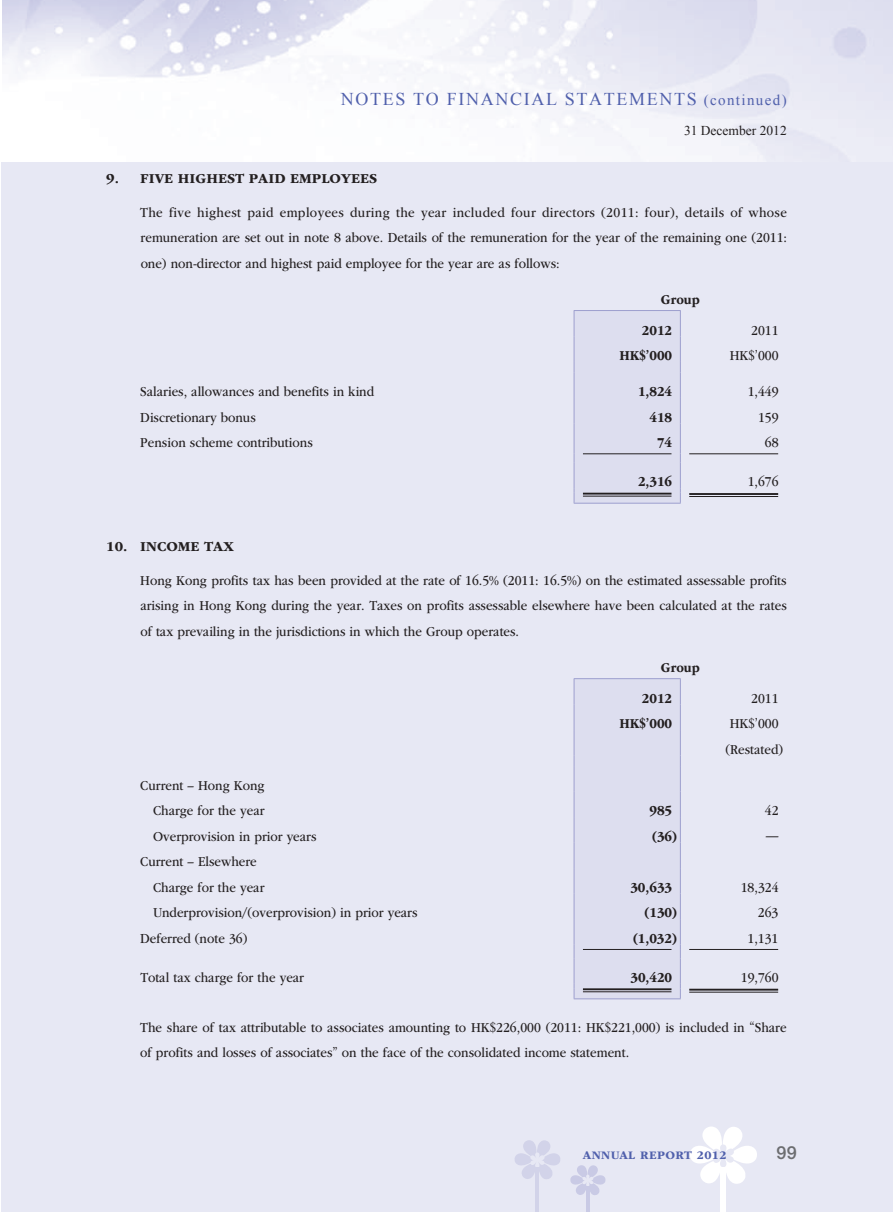
<style>
.page{position:relative;width:893px;height:1212px;background:#fff}
.page>*{position:absolute;margin:0;border:0;box-sizing:border-box;transform-origin:0 0}
.t1{font:18px "Times New Roman";letter-spacing:.095em;color:#5060ac}
.t2{font:500 18px "Helvetica Neue LT Std";color:#6c6d70}
.t3{font:14.25px/25.5px "ITC Garamond Std";color:#231f20;scale:.9 1}
.t4{font:700 14.25px/30.8px "ITC Garamond Std";color:#231f20;scale:.9 1}
.t5{font:700 14.25px "ITC Garamond Std";color:#231f20}
.t6{font:13.5px "Times New Roman";color:#231f20}
.t7{font:700 12px "ITC Garamond Std";letter-spacing:.03em;color:#5060ac}
.s1{font-size:15px}
.s2{font-family:"Times LT Std"}
</style>
<div class="page">
<img style="left:3px;top:0;width:890px;height:163px">
<div style="left:1px;top:163px;width:892px;height:1049px;background:#e7e8f4"></div>
<hr style="left:535px;top:1168px;width:4px;height:44px;background:#d2d3e9">
<svg style="left:515px;top:1140px;width:45px;height:39px"></svg>
<div style="left:720px;top:1167px;width:6px;height:45px;background:#fff"></div>
<svg style="left:690px;top:1126px;width:67px;height:58px"></svg>
<hr style="left:586px;top:1186px;width:3px;height:26px;background:#c9cae5">
<svg style="left:570px;top:1165px;width:36px;height:30px"></svg>
<hr style="left:574px;top:503px;width:107px;height:1px;background:#9d9fce">
<div style="left:574px;top:310px;width:107px;height:193px;background:#dddeef"></div>
<hr style="left:583px;top:453px;width:88px;height:1px;background:#231f20">
<hr style="left:689px;top:453px;width:89px;height:1px;background:#231f20">
<hr style="left:583px;top:493px;width:88px;height:1px;background:#231f20">
<hr style="left:583px;top:496px;width:88px;height:1px;background:#231f20">
<hr style="left:689px;top:493px;width:89px;height:2px;background:#231f20">
<hr style="left:689px;top:496px;width:89px;height:1px;background:#231f20">
<hr style="left:574px;top:678px;width:107px;height:1px;background:#9d9fce">
<div style="left:574px;top:679px;width:107px;height:320px;background:#dddeef"></div>
<hr style="left:583px;top:949px;width:88px;height:1px;background:#231f20">
<hr style="left:689px;top:949px;width:89px;height:1px;background:#231f20">
<hr style="left:583px;top:988px;width:88px;height:2px;background:#231f20">
<hr style="left:583px;top:991px;width:88px;height:1px;background:#231f20">
<hr style="left:689px;top:989px;width:89px;height:1px;background:#231f20">
<hr style="left:689px;top:992px;width:89px;height:1px;background:#231f20">
<p class="t1" style="left:341px;top:87px;width:447px">NOTES TO FINANCIAL STATEMENTS <span class="s1">(CONTINUED)</span></p>
<p class="t6" style="left:684px;top:122px;width:104px">31 DECEMBER 2012</p>
<p class="t5" style="left:106px;top:170px;width:272px">9. FIVE HIGHEST PAID EMPLOYEES</p>
<p class="t3" style="left:140px;top:200px;width:720px;text-align:justify">The five highest paid employees during the year included four directors (2011: four), details of whose remuneration are set out in note 8 above. Details of the remuneration for the year of the remaining one (2011: one) non-director and highest paid employee for the year are as follows:</p>
<p class="t4" style="left:642px;top:284px;width:66px;text-indent:19px">Group<br>2012</p>
<p class="t3" style="left:751px;top:317px;width:32px">2011</p>
<p class="t4" style="left:619px;top:340px;width:60px">HK<span class="s2">$</span>’000</p>
<p class="t3" style="left:730px;top:343px;width:56px">HK<span class="s2">$</span>’000</p>
<p class="t3" style="left:140px;top:379px;width:261px">Salaries, allowances and benefits in kind</p>
<p class="t4" style="left:638px;top:376px;width:40px">1,824</p>
<p class="t3" style="left:748px;top:379px;width:36px">1,449</p>
<p class="t3" style="left:140px;top:404px;width:130px">Discretionary bonus</p>
<p class="t4" style="left:649px;top:402px;width:27px">418</p>
<p class="t3" style="left:758px;top:404px;width:24px">159</p>
<p class="t3" style="left:140px;top:430px;width:193px">Pension scheme contributions</p>
<p class="t4" style="left:657px;top:427px;width:18px">74</p>
<p class="t3" style="left:765px;top:430px;width:17px">68</p>
<p class="t4" style="left:638px;top:466px;width:40px">2,316</p>
<p class="t3" style="left:748px;top:469px;width:36px">1,676</p>
<p class="t5" style="left:106px;top:538px;width:129px">10. INCOME TAX</p>
<p class="t3" style="left:140px;top:568px;width:720px;text-align:justify">Hong Kong profits tax has been provided at the rate of 16.5% (2011: 16.5%) on the estimated assessable profits arising in Hong Kong during the year. Taxes on profits assessable elsewhere have been calculated at the rates of tax prevailing in the jurisdictions in which the Group operates.</p>
<p class="t4" style="left:642px;top:652px;width:66px;text-indent:19px">Group<br>2012</p>
<p class="t3" style="left:751px;top:686px;width:32px">2011</p>
<p class="t3" style="left:140px;top:773px;width:139px;text-align:right">Current – Hong Kong<br>Charge for the year</p>
<p class="t4" style="left:619px;top:708px;width:60px">HK<span class="s2">$</span>’000</p>
<p class="t3" style="left:725px;top:711px;width:66px">HK<span class="s2">$</span>’000 (Restated)</p>
<p class="t4" style="left:649px;top:795px;width:27px">985</p>
<p class="t3" style="left:765px;top:798px;width:17px">42</p>
<p class="t3" style="left:153px;top:824px;width:183px">Overprovision in prior years</p>
<p class="t4" style="left:652px;top:821px;width:29px">(36)</p>
<p class="t3" style="left:766px;top:823px;width:16px">—</p>
<p class="t3" style="left:153px;top:849px;width:125px;text-indent:-13px">Current – Elsewhere<br>Charge for the year</p>
<p class="t4" style="left:630px;top:872px;width:48px">30,633</p>
<p class="t3" style="left:741px;top:874px;width:43px">18,324</p>
<p class="t3" style="left:153px;top:900px;width:295px">Underprovision/(overprovision) in prior years</p>
<p class="t4" style="left:644px;top:897px;width:38px">(130)</p>
<p class="t3" style="left:758px;top:900px;width:24px">263</p>
<p class="t3" style="left:140px;top:925px;width:121px">Deferred (note 36)</p>
<p class="t4" style="left:633px;top:923px;width:50px">(1,032)</p>
<p class="t3" style="left:748px;top:925px;width:36px">1,131</p>
<p class="t3" style="left:140px;top:965px;width:183px">Total tax charge for the year</p>
<p class="t4" style="left:630px;top:962px;width:48px">30,420</p>
<p class="t3" style="left:741px;top:965px;width:43px">19,760</p>
<p class="t3" style="left:140px;top:1014px;width:720px">The share of tax attributable to associates amounting to HK<span class="s2">$</span>226,000 (2011: HK<span class="s2">$</span>221,000) is included in “Share of profits and losses of associates” on the face of the consolidated income statement.</p>
<p class="t7" style="left:583px;top:1148px;width:145px">ANNUAL REPORT 2012</p>
<p class="t2" style="left:776px;top:1142px;width:22px">99</p>
</div>
